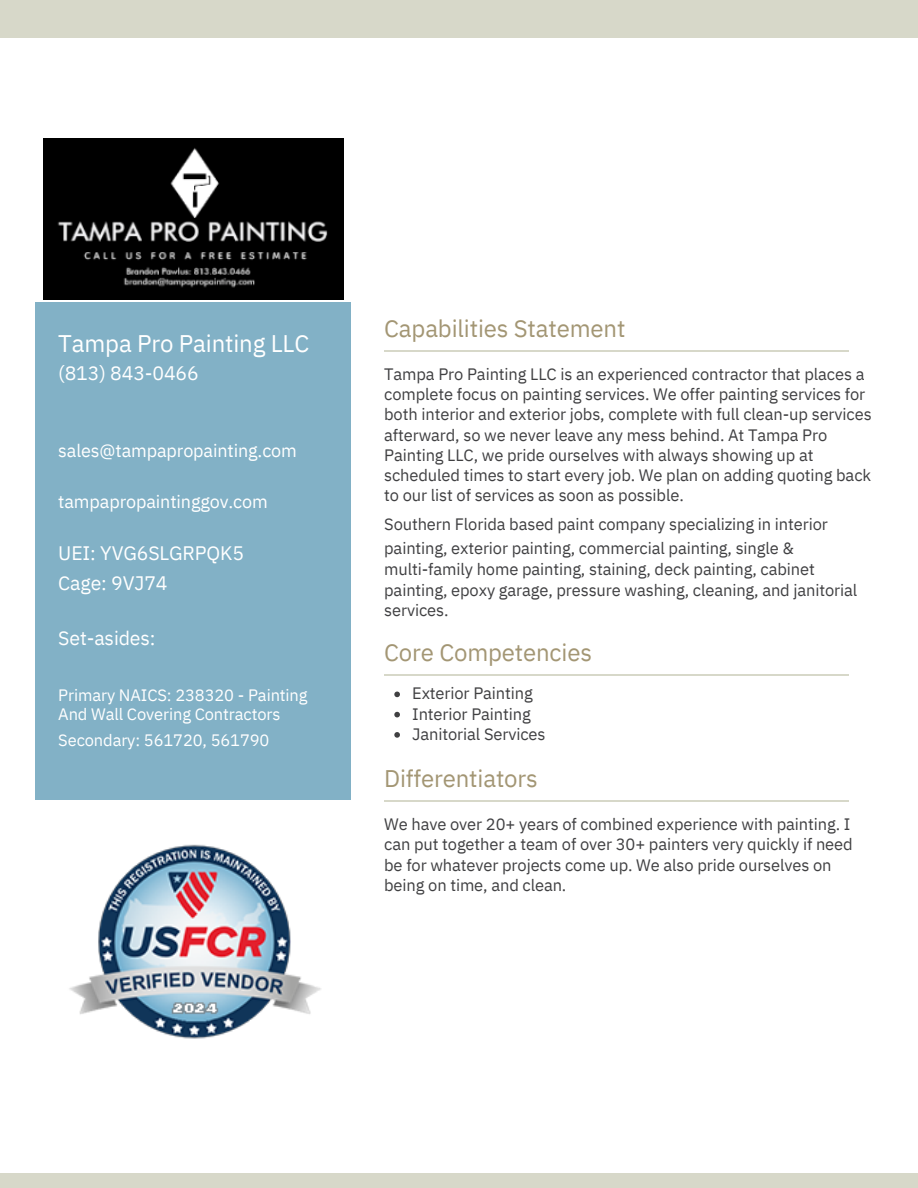
<style>
.page{position:relative;width:918px;height:1188px;background:#fff}
.page>*{position:absolute;margin:0;border:0;box-sizing:border-box;transform-origin:0 0}
.t1{font:24px "IBM Plex Sans";letter-spacing:-.005em;color:#a39674}
.t2{font:24px "IBM Plex Sans";letter-spacing:-.005em;color:#fff}
.t3{font:19.5px/29.2px "IBM Plex Sans";letter-spacing:-.005em;color:#fff}
.t4{font:18px "IBM Plex Sans";letter-spacing:-.005em;color:#fff}
.t5{font:16.5px/20.2px "IBM Plex Sans";letter-spacing:-.005em;color:#404042}
.t6{font:16.5px/19.2px "IBM Plex Sans";letter-spacing:-.005em;color:#fff}
</style>
<div class="page">
<div style="left:0;top:0;width:918px;height:37px;background:#d7d8c9"></div>
<div style="left:0;top:1173px;width:918px;height:15px;background:#d7d8c9"></div>
<div style="left:36px;top:728px;width:315px;height:72px;background:#82b1c6"></div>
<div style="left:36px;top:659px;width:315px;height:69px;background:#82b1c6"></div>
<div style="left:36px;top:652px;width:315px;height:7px;background:#82b1c6"></div>
<div style="left:36px;top:599px;width:315px;height:53px;background:#82b1c6"></div>
<div style="left:36px;top:569px;width:315px;height:30px;background:#82b1c6"></div>
<div style="left:36px;top:516px;width:315px;height:53px;background:#82b1c6"></div>
<div style="left:36px;top:465px;width:315px;height:51px;background:#82b1c6"></div>
<div style="left:36px;top:414px;width:315px;height:51px;background:#82b1c6"></div>
<div style="left:36px;top:361px;width:315px;height:53px;background:#82b1c6"></div>
<div style="left:36px;top:303px;width:315px;height:58px;background:#82b1c6"></div>
<img style="left:43px;top:138px;width:301px;height:161px">
<img style="left:69px;top:844px;width:252px;height:195px">
<hr style="left:384px;top:350px;width:465px;height:1px;background:#d7d8c9">
<hr style="left:384px;top:674px;width:465px;height:2px;background:#d7d8c9">
<hr style="left:384px;top:800px;width:465px;height:2px;background:#d7d8c9">
<svg style="left:394px;top:692px;width:6px;height:5px"></svg>
<svg style="left:394px;top:712px;width:6px;height:5px"></svg>
<svg style="left:394px;top:732px;width:6px;height:6px"></svg>
<h2 class="t2" style="left:58px;top:327px;width:253px">Tampa Pro Painting LLC</h2>
<h2 class="t3" style="left:58px;top:358px;width:142px">(813) 843-0466</h2>
<p class="t4" style="left:58px;top:438px;width:240px">sales@tampapropainting.com</p>
<p class="t4" style="left:58px;top:489px;width:211px">tampapropaintinggov.com</p>
<p class="t3" style="left:58px;top:538px;width:187px">UEI: YVG6SLGRPQK5<br>Cage: 9VJ74</p>
<h1 class="t3" style="left:58px;top:623px;width:99px">Set-asides:</h1>
<p class="t6" style="left:58px;top:685px;width:251px">Primary NAICS: 238320 - Painting<br>And Wall Covering Contractors</p>
<h1 class="t6" style="left:58px;top:730px;width:213px">Secondary: 561720, 561790</h1>
<p class="t1" style="left:384px;top:312px;width:243px">Capabilities Statement</p>
<p class="t5" style="left:384px;top:363px;width:489px">Tampa Pro Painting LLC is an experienced contractor that places a complete focus on painting services. We offer painting services for both interior and exterior jobs, complete with full clean-up services afterward, so we never leave any mess behind. At Tampa Pro Painting LLC, we pride ourselves with always showing up at scheduled times to start every job. We plan on adding quoting back to our list of services as soon as possible.</p>
<p class="t5" style="left:384px;top:513px;width:445px">Southern Florida based paint company specializing in interior</p>
<p class="t5" style="left:384px;top:538px;width:411px">painting, exterior painting, commercial painting, single &amp;</p>
<p class="t5" style="left:384px;top:558px;width:432px">multi-family home painting, staining, deck painting, cabinet</p>
<h1 class="t5" style="left:384px;top:580px;width:475px">painting, epoxy garage, pressure washing, cleaning, and janitorial</h1>
<p class="t5" style="left:384px;top:600px;width:66px">services.</p>
<h2 class="t1" style="left:384px;top:637px;width:209px">Core Competencies</h2>
<p class="t5" style="left:412px;top:683px;width:122px">Exterior Painting</p>
<p class="t5" style="left:412px;top:703px;width:120px">Interior Painting</p>
<p class="t5" style="left:412px;top:724px;width:135px">Janitorial Services</p>
<h2 class="t1" style="left:384px;top:763px;width:155px">Differentiators</h2>
<h2 class="t5" style="left:384px;top:814px;width:470px">We have over 20+ years of combined experience with painting. I can put together a team of over 30+ painters very quickly if need be for whatever projects come up. We also pride ourselves on being on time, and clean.</h2>
</div>
